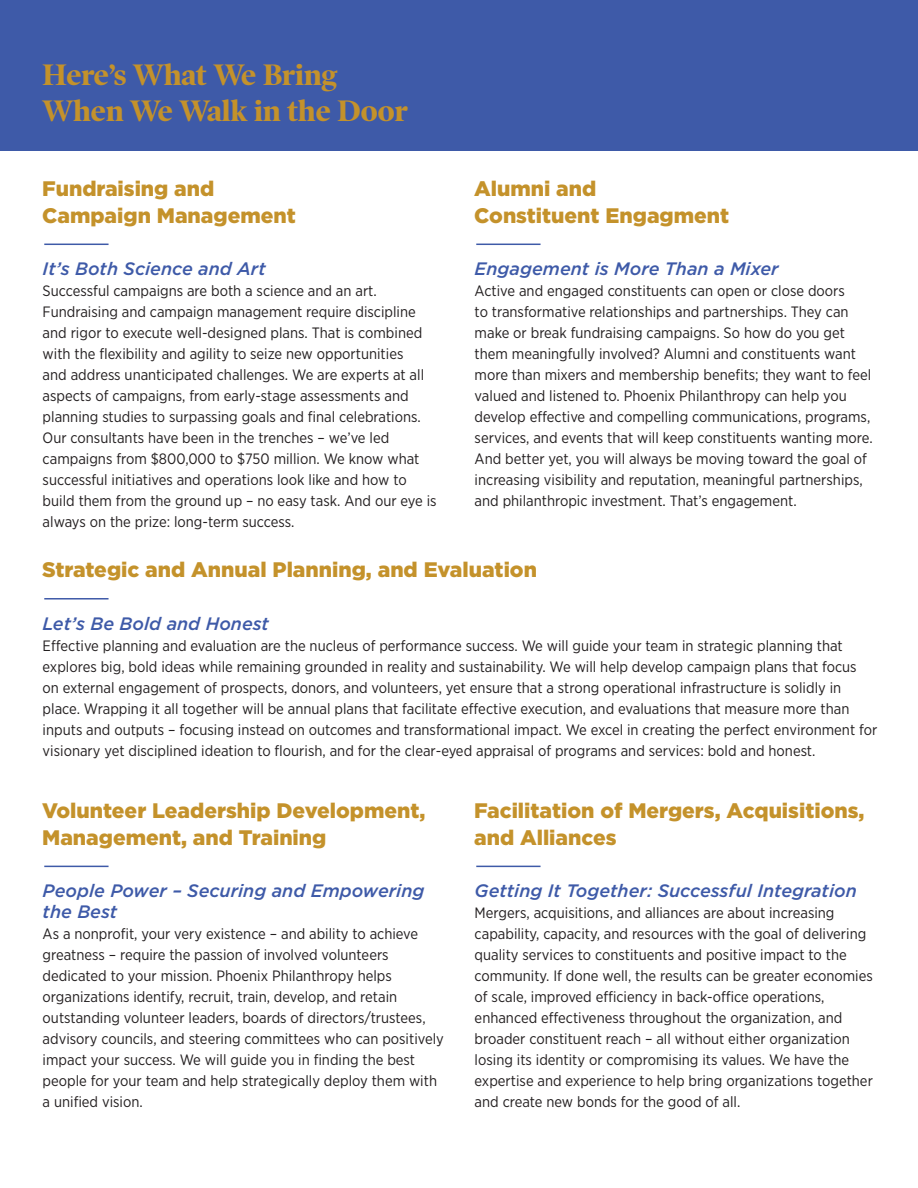
<style>
.page{position:relative;width:918px;height:1188px;background:#fff}
.page>*{position:absolute;margin:0;border:0;box-sizing:border-box;transform-origin:0 0}
.t1{font:700 30px/36px "Poynter OS Disp";color:#c4922b}
.t2{font:900 21px/27px "Gotham";color:#c4922b}
.t3{font:italic 500 18px/21px "Gotham";color:#3e5aa8}
.t4{font:15px/21px "Gotham Narrow";color:#231f20}
</style>
<div class="page">
<div style="left:0;top:0;width:918px;height:150px;background:#3e5aa8"></div>
<hr style="left:44px;top:244px;width:65px;height:1px;background:#3e5aa8">
<hr style="left:44px;top:866px;width:65px;height:1px;background:#3e5aa8">
<hr style="left:44px;top:598px;width:65px;height:2px;background:#3e5aa8">
<hr style="left:476px;top:244px;width:65px;height:1px;background:#3e5aa8">
<hr style="left:476px;top:866px;width:65px;height:1px;background:#3e5aa8">
<h1 class="t1" style="left:43px;top:56px;width:367px">Here’s What We Bring<br>When We Walk in the Door</h1>
<h2 class="t2" style="left:42px;top:174px;width:255px">Fundraising and<br>Campaign Management</h2>
<p class="t3" style="left:43px;top:258px;width:225px">It’s Both Science and Art</p>
<p class="t4" style="left:43px;top:280px;width:396px">Successful campaigns are both a science and an art.<br>Fundraising and campaign management require discipline and rigor to execute well-designed plans. That is combined with the flexibility and agility to seize new opportunities<br>and address unanticipated challenges. We are experts at all aspects of campaigns, from early-stage assessments and planning studies to surpassing goals and final celebrations.<br>Our consultants have been in the trenches – we’ve led campaigns from $800,000 to $750 million. We know what successful initiatives and operations look like and how to build them from the ground up – no easy task. And our eye is always on the prize: long-term success.</p>
<h2 class="t2" style="left:474px;top:174px;width:257px">Alumni and<br>Constituent Engagment</h2>
<p class="t3" style="left:475px;top:258px;width:306px">Engagement is More Than a Mixer</p>
<p class="t4" style="left:475px;top:280px;width:400px">Active and engaged constituents can open or close doors<br>to transformative relationships and partnerships. They can make or break fundraising campaigns. So how do you get them meaningfully involved? Alumni and constituents want more than mixers and membership benefits; they want to feel valued and listened to. Phoenix Philanthropy can help you develop effective and compelling communications, programs, services, and events that will keep constituents wanting more.<br>And better yet, you will always be moving toward the goal of increasing visibility and reputation, meaningful partnerships, and philanthropic investment. That’s engagement.</p>
<h2 class="t2" style="left:42px;top:555px;width:496px">Strategic and Annual Planning, and Evaluation</h2>
<p class="t3" style="left:43px;top:613px;width:228px">Let’s Be Bold and Honest</p>
<p class="t4" style="left:43px;top:635px;width:836px">Effective planning and evaluation are the nucleus of performance success. We will guide your team in strategic planning that explores big, bold ideas while remaining grounded in reality and sustainability. We will help develop campaign plans that focus<br>on external engagement of prospects, donors, and volunteers, yet ensure that a strong operational infrastructure is solidly in place. Wrapping it all together will be annual plans that facilitate effective execution, and evaluations that measure more than inputs and outputs – focusing instead on outcomes and transformational impact. We excel in creating the perfect environment for visionary yet disciplined ideation to flourish, and for the clear-eyed appraisal of programs and services: bold and honest.</p>
<h2 class="t2" style="left:42px;top:796px;width:385px">Volunteer Leadership Development,<br>Management, and Training</h2>
<p class="t3" style="left:43px;top:880px;width:383px">People Power – Securing and Empowering the Best</p>
<p class="t4" style="left:43px;top:923px;width:403px">As a nonprofit, your very existence – and ability to achieve greatness – require the passion of involved volunteers dedicated to your mission. Phoenix Philanthropy helps organizations identify, recruit, train, develop, and retain outstanding volunteer leaders, boards of directors/trustees, advisory councils, and steering committees who can positively impact your success. We will guide you in finding the best people for your team and help strategically deploy them with a unified vision.</p>
<h2 class="t2" style="left:474px;top:796px;width:392px">Facilitation of Mergers, Acquisitions, and Alliances</h2>
<p class="t3" style="left:475px;top:880px;width:384px">Getting It Together: Successful Integration</p>
<p class="t4" style="left:475px;top:902px;width:400px">Mergers, acquisitions, and alliances are about increasing capability, capacity, and resources with the goal of delivering quality services to constituents and positive impact to the community. If done well, the results can be greater economies of scale, improved efficiency in back-office operations, enhanced effectiveness throughout the organization, and broader constituent reach – all without either organization losing its identity or compromising its values. We have the expertise and experience to help bring organizations together and create new bonds for the good of all.</p>
</div>
